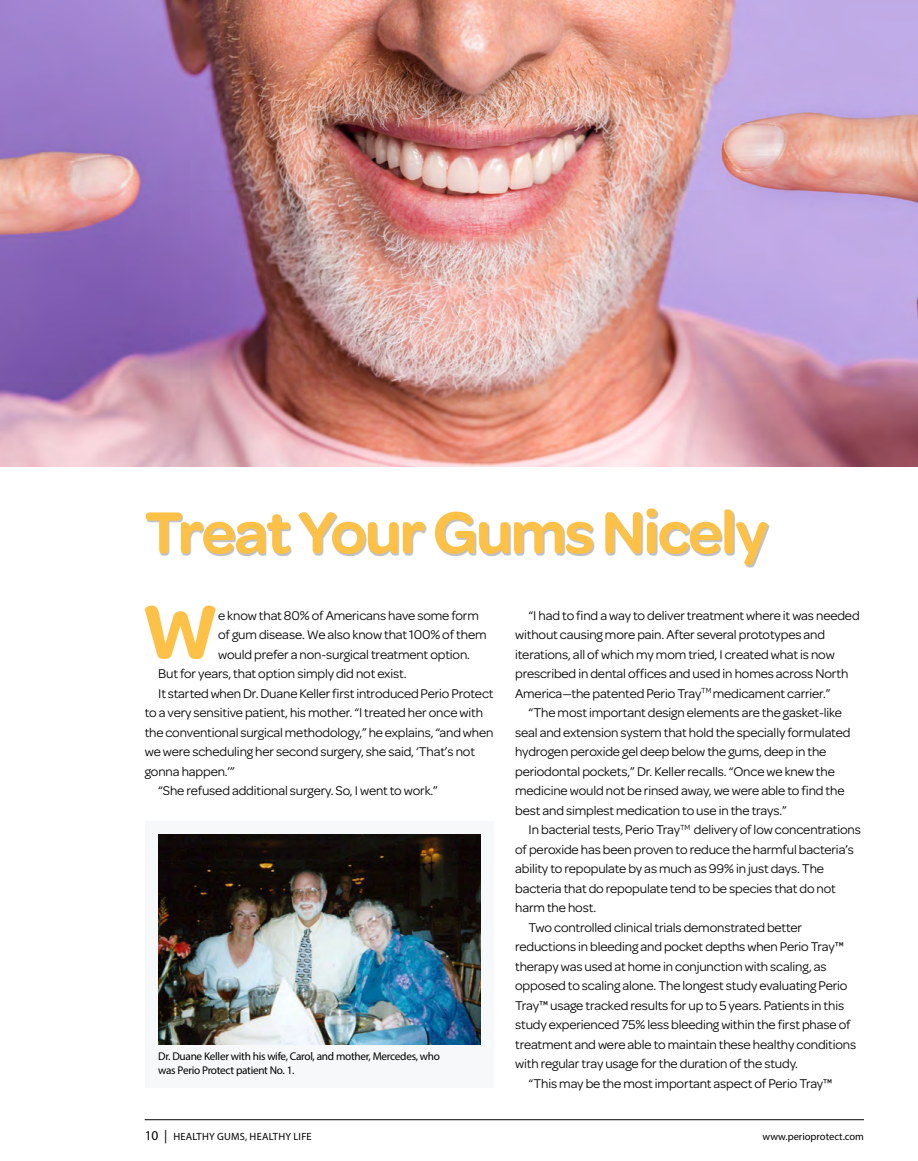
<style>
.page{position:relative;width:918px;height:1161px;background:#fff}
.page>*{position:absolute;margin:0;border:0;box-sizing:border-box;transform-origin:0 0}
.Body{font:600 81.45px "Omnes";color:#fec148}
.t1{font:600 63px "Omnes";letter-spacing:-.03em;color:#fec148}
.Body-2{font:13.5px/19.5px "Omnes";letter-spacing:-.01em;color:#000}
.CP_FIGURE_BODY{font:11.25px/14.2px "Myriad Pro";letter-spacing:-.025em;color:#000}
.t2{font:10.5px "Myriad Pro";letter-spacing:.015em;color:#000}
.s1{font-size:13.5px}
</style>
<div class="page">
<hr style="left:145px;top:1119px;width:719px;height:1px;background:#000">
<div style="left:147px;top:510px;width:622px;height:58px;background:#000;opacity:.25"></div>
<img style="left:0;top:0;width:918px;height:467px">
<div style="left:145px;top:821px;width:349px;height:267px;background:#f7f8f9"></div>
<img style="left:158px;top:835px;width:322px;height:209px">
<p class="t1" style="left:145px;top:487px;width:625px">Treat Your Gums Nicely</p>
<p class="Body" style="left:141px;top:573px;width:79px">W</p>
<p class="Body-2" style="left:218px;top:604px;width:270px">e know that 80% of Americans have some form of gum disease. We also know that 100% of them would prefer a non-surgical treatment option.</p>
<p class="Body-2" style="left:158px;top:663px;width:250px">But for years, that option simply did not exist.</p>
<p class="Body-2" style="left:145px;top:682px;width:350px;text-indent:14px">It started when Dr. Duane Keller first introduced Perio Protect to a very sensitive patient, his mother. “I treated her once with the conventional surgical methodology,” he explains, “and when we were scheduling her second surgery, she said, ‘That’s not gonna happen.’”</p>
<p class="Body-2" style="left:158px;top:780px;width:281px">“She refused additional surgery. So, I went to work.”</p>
<p class="CP_FIGURE_BODY" style="left:158px;top:1049px;width:283px">Dr. Duane Keller with his wife, Carol, and mother, Mercedes, who was Perio Protect patient No. 1.</p>
<p class="Body-2" style="left:515px;top:604px;width:346px;text-indent:14px">“I had to find a way to deliver treatment where it was needed without causing more pain. After several prototypes and iterations, all of which my mom tried, I created what is now prescribed in dental offices and used in homes across North America—the patented Perio Tray<sup>TM</sup> medicament carrier.”</p>
<p class="Body-2" style="left:515px;top:702px;width:337px;text-indent:14px">“The most important design elements are the gasket-like seal and extension system that hold the specially formulated hydrogen peroxide gel deep below the gums, deep in the periodontal pockets,” Dr. Keller recalls. “Once we knew the medicine would not be rinsed away, we were able to find the best and simplest medication to use in the trays.”</p>
<p class="Body-2" style="left:515px;top:819px;width:347px;text-indent:14px">In bacterial tests, Perio Tray<sup>TM</sup> delivery of low concentrations of peroxide has been proven to reduce the harmful bacteria’s ability to repopulate by as much as 99% in just days. The bacteria that do repopulate tend to be species that do not harm the host.</p>
<p class="Body-2" style="left:515px;top:916px;width:343px;text-indent:14px">Two controlled clinical trials demonstrated better reductions in bleeding and pocket depths when Perio Tray™ therapy was used at home in conjunction with scaling, as opposed to scaling alone. The longest study evaluating Perio Tray™ usage tracked results for up to 5 years. Patients in this study experienced 75% less bleeding within the first phase of treatment and were able to maintain these healthy conditions with regular tray usage for the duration of the study.</p>
<p class="Body-2" style="left:529px;top:1072px;width:305px">“This may be the most important aspect of Perio Tray™</p>
<p class="t2" style="left:145px;top:1130px;width:169px"><span class="s1">10 |</span> HEALTHY GUMS, HEALTHY LIFE</p>
<p class="t2" style="left:763px;top:1130px;width:103px">www.perioprotect.com</p>
</div>
